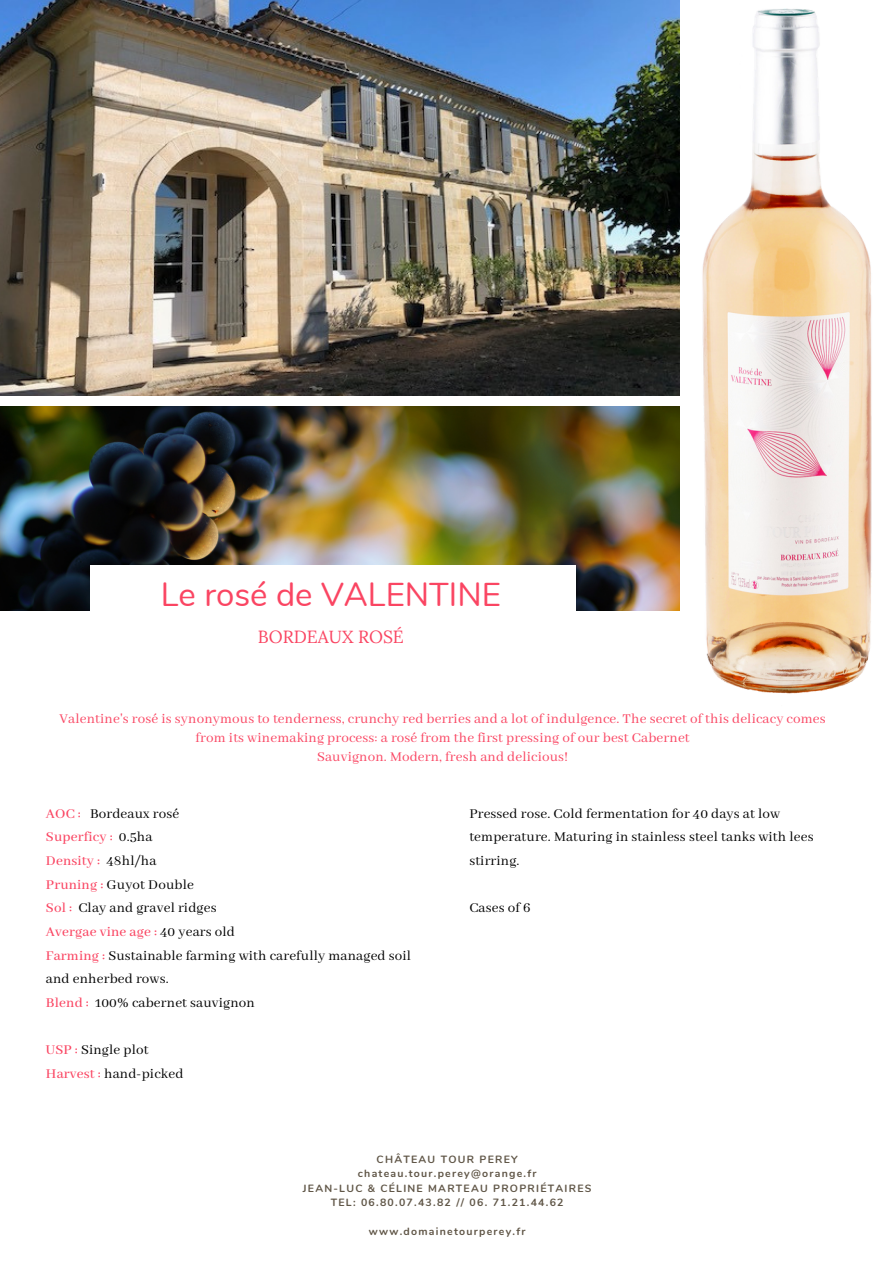
<style>
.page{position:relative;width:894px;height:1264px;background:#fff}
.page>*{position:absolute;margin:0;border:0;box-sizing:border-box;transform-origin:0 0}
.t1{font:33px "Nunito";color:#fa4562}
.t2{font:17.55px "Lora";color:#fa4562}
.t3{font:15px/23.7px "Abhaya Libre";letter-spacing:.01em;color:#000}
.t4{font:15px/19.2px "Abhaya Libre";letter-spacing:.01em;color:#fa4562;text-align:center}
.t5{font:500 15px "Abhaya Libre";letter-spacing:.01em;color:#fa4562}
.t6{font:700 10.5px "Nunito";letter-spacing:.12em;color:#605647}
.s1{font-weight:500;color:#fa4562}
.s2{font-weight:400;color:#000}
</style>
<div class="page">
<img style="left:0;top:0;width:526px;height:395px">
<img style="left:0;top:406px;width:526px;height:204px">
<div style="left:90px;top:565px;width:486px;height:91px;background:#fff"></div>
<img style="left:526px;top:0;width:346px;height:694px">
<p class="t1" style="left:161px;top:573px;width:341px">Le rosé de VALENTINE</p>
<p class="t2" style="left:258px;top:625px;width:147px">BORDEAUX ROSÉ</p>
<p class="t4" style="left:60px;top:709px;width:767px">Valentine's rosé is synonymous to tenderness, crunchy red berries and a lot of indulgence. The secret of this delicacy comes from its winemaking process: a rosé from the first pressing of our best Cabernet</p>
<p class="t4" style="left:317px;top:747px;width:253px">Sauvignon. Modern, fresh and delicious!</p>
<p class="t3" style="left:46px;top:802px;width:135px"><span class="s1">AOC :</span> Bordeaux rosé</p>
<p class="t5" style="left:46px;top:828px;width:108px">Superficy : <span class="s2">0.5ha</span></p>
<p class="t5" style="left:46px;top:852px;width:112px">Density : <span class="s2">48hl/ha</span></p>
<p class="t3" style="left:46px;top:873px;width:149px"><span class="s1">Pruning :</span> Guyot Double</p>
<p class="t3" style="left:46px;top:896px;width:172px"><span class="s1">Sol :</span> Clay and gravel ridges</p>
<p class="t5" style="left:46px;top:923px;width:190px">Avergae vine age : <span class="s2">40 years old</span></p>
<p class="t3" style="left:46px;top:943px;width:366px"><span class="s1">Farming :</span> Sustainable farming with carefully managed soil and enherbed rows.</p>
<p class="t3" style="left:46px;top:991px;width:210px"><span class="s1">Blend :</span> 100% cabernet sauvignon</p>
<p class="t3" style="left:46px;top:1038px;width:104px"><span class="s1">USP :</span> Single plot</p>
<p class="t3" style="left:46px;top:1062px;width:139px"><span class="s1">Harvest :</span> hand-picked</p>
<p class="t3" style="left:469px;top:802px;width:345px">Pressed rose. Cold fermentation for 40 days at low temperature. Maturing in stainless steel tanks with lees stirring.</p>
<p class="t3" style="left:469px;top:896px;width:63px">Cases of 6</p>
<p class="t6" style="left:376px;top:1152px;width:143px">CHÂTEAU TOUR PEREY</p>
<p class="t6" style="left:358px;top:1166px;width:180px">chateau.tour.perey@orange.fr</p>
<p class="t6" style="left:303px;top:1181px;width:290px">JEAN-LUC &amp; CÉLINE MARTEAU PROPRIÉTAIRES</p>
<p class="t6" style="left:330px;top:1195px;width:234px">TEL: 06.80.07.43.82 // 06. 71.21.44.62</p>
<p class="t6" style="left:369px;top:1223px;width:158px">www.domainetourperey.fr</p>
</div>
